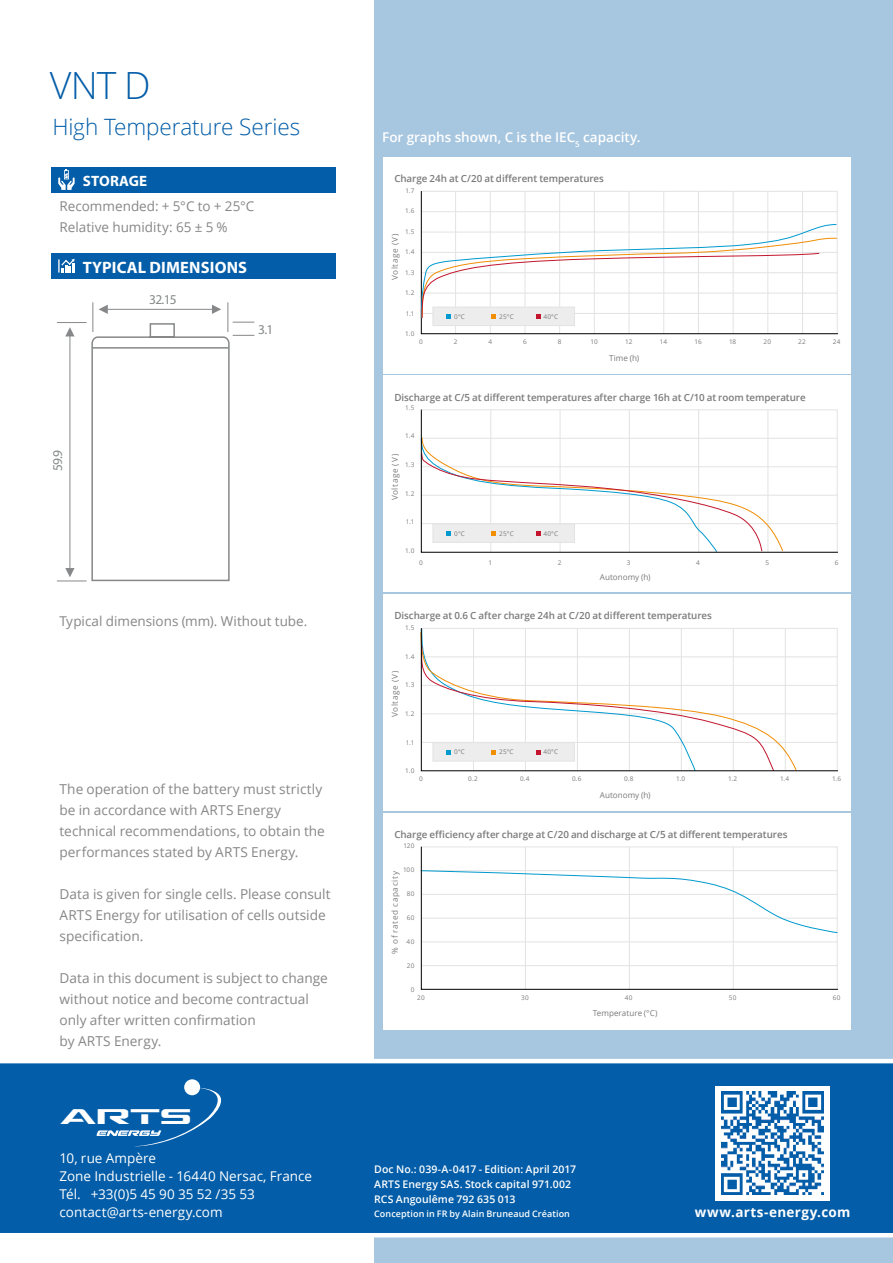
<style>
.page{position:relative;width:893px;height:1263px;background:#fff}
.page>*{position:absolute;margin:0;border:0;box-sizing:border-box;transform-origin:0 0}
.t1{font:condensed 38.25px "Outrider Semi";color:#fff}
.t2{font:300 37.5px "Open Sans";color:#035da8}
.t3{font:300 22.5px "Open Sans";letter-spacing:-.005em;color:#035da8}
.t4{font:700 16.5px "Myriad Pro";letter-spacing:.01em;color:#fff}
.t5{font:700 15px "Myriad Pro";letter-spacing:.005em;color:#fff}
.t6{font:13.65px/21px "Open Sans";color:#878787}
.t7{font:13.5px "Open Sans";color:#fff}
.t8{font:13.5px "Open Sans";color:#878787}
.t9{font:600 13.5px "Open Sans";color:#fff}
.t10{font:700 13.5px "Open Sans";letter-spacing:.025em;color:#fff}
.t11{font:13.5px "Myriad Pro";color:#868889}
.t12{font:600 10.5px "Open Sans";letter-spacing:.005em;color:#fff}
.t13{font:600 9.9px "Open Sans";letter-spacing:-.005em;color:#7c7b7b}
.t14{font:600 9px "Open Sans";letter-spacing:.01em;color:#fff}
.t15{font:8.1px "Open Sans";color:#7c7b7b}
.t16{font:8.1px "Open Sans";letter-spacing:.075em;color:#7c7b7b}
.t17{font:8.1px "Open Sans";letter-spacing:.08em;color:#7c7b7b}
.t18{font:8.1px "Open Sans";letter-spacing:.05em;color:#7c7b7b}
.t19{font:6.45px "Open Sans";letter-spacing:.035em;color:#7c7b7b}
</style>
<div class="page">
<div style="left:374px;top:0;width:519px;height:1263px;background:#a7c6e0"></div>
<svg style="left:0;top:1058px;width:893px;height:180px;background:#1367ad"></svg>
<div style="left:715px;top:1086px;width:115px;height:114px;background:#fff"></div>
<img style="left:721px;top:1092px;width:103px;height:102px">
<div style="left:51px;top:167px;width:285px;height:25px;background:#035da8"></div>
<div style="left:51px;top:253px;width:285px;height:26px;background:#035da8"></div>
<svg style="left:58px;top:169px;width:17px;height:21px"></svg>
<svg style="left:58px;top:259px;width:17px;height:14px"></svg>
<div style="left:383px;top:157px;width:467px;height:216px;background:#fff"></div>
<div style="left:383px;top:376px;width:467px;height:216px;background:#fff"></div>
<div style="left:383px;top:594px;width:467px;height:216px;background:#fff"></div>
<svg style="left:421px;top:191px;width:417px;height:143px"></svg>
<svg style="left:421px;top:409px;width:417px;height:144px"></svg>
<svg style="left:774px;top:628px;width:64px;height:143px"></svg>
<svg style="left:420px;top:628px;width:354px;height:144px"></svg>
<div style="left:383px;top:813px;width:467px;height:216px;background:#fff"></div>
<svg style="left:421px;top:846px;width:417px;height:144px"></svg>
<svg style="left:421px;top:437px;width:363px;height:116px"></svg>
<div style="left:433px;top:307px;width:141px;height:19px;background:#ededed"></div>
<svg style="left:421px;top:224px;width:416px;height:95px"></svg>
<svg style="left:97px;top:1087px;width:124px;height:59px;background:#1266ad"></svg>
<div style="left:184px;top:1079px;width:16px;height:16px;background:#fff;border-radius:50%"></div>
<hr style="left:57px;top:322px;width:30px;height:1px;background:#868889">
<hr style="left:57px;top:581px;width:30px;height:1px;background:#868889">
<svg style="left:91px;top:322px;width:163px;height:260px"></svg>
<hr style="left:92px;top:302px;width:1px;height:30px;background:#868889">
<hr style="left:227px;top:302px;width:1px;height:30px;background:#868889">
<hr style="left:70px;top:336px;width:1px;height:232px;background:#868889">
<svg style="left:65px;top:327px;width:10px;height:9px"></svg>
<svg style="left:65px;top:568px;width:10px;height:9px"></svg>
<hr style="left:107px;top:309px;width:105px;height:1px;background:#868889">
<svg style="left:212px;top:305px;width:9px;height:9px"></svg>
<svg style="left:99px;top:305px;width:9px;height:9px"></svg>
<hr style="left:92px;top:347px;width:137px;height:2px;background:#868889">
<p class="t2" style="left:50px;top:60px;width:102px">VNT D</p>
<p class="t3" style="left:52px;top:111px;width:249px">High Temperature Series</p>
<p class="t5" style="left:83px;top:171px;width:66px">STORAGE</p>
<p class="t8" style="left:60px;top:197px;width:196px">Recommended: + 5°C to + 25°C</p>
<p class="t8" style="left:60px;top:218px;width:170px">Relative humidity: 65 ± 5 %</p>
<p class="t4" style="left:83px;top:256px;width:166px">TYPICAL DIMENSIONS</p>
<p class="t11" style="left:49px;top:471px;width:23px;rotate:-90deg">59.9</p>
<p class="t11" style="left:149px;top:291px;width:29px">32.15</p>
<p class="t11" style="left:258px;top:321px;width:17px">3.1</p>
<p class="t8" style="left:60px;top:612px;width:249px">Typical dimensions (mm). Without tube.</p>
<p class="t6" style="left:60px;top:778px;width:267px">The operation of the battery must strictly be in accordance with ARTS Energy technical recommendations, to obtain the performances stated by ARTS Energy.</p>
<p class="t6" style="left:60px;top:883px;width:273px">Data is given for single cells. Please consult<br>ARTS Energy for utilisation of cells outside specification.</p>
<p class="t6" style="left:60px;top:967px;width:270px">Data in this document is subject to change without notice and become contractual only after written confirmation<br>by ARTS Energy.</p>
<p class="t1" style="left:60px;top:1095px;width:133px">ARTS</p>
<p class="t9" style="left:382px;top:128px;width:260px">For graphs shown, C is the IEC<sub>5</sub> capacity.</p>
<p class="t13" style="left:394px;top:172px;width:211px">Charge 24h at C/20 at different temperatures</p>
<p class="t19" style="left:405px;top:186px;width:10px">1.7</p>
<p class="t19" style="left:405px;top:206px;width:11px">1.6</p>
<p class="t19" style="left:405px;top:227px;width:11px">1.5</p>
<p class="t16" style="left:389px;top:280px;width:48px;rotate:-90deg">Voltage (V)</p>
<p class="t19" style="left:405px;top:247px;width:11px">1.4</p>
<p class="t19" style="left:405px;top:268px;width:11px">1.3</p>
<p class="t19" style="left:405px;top:288px;width:11px">1.2</p>
<p class="t19" style="left:406px;top:309px;width:10px">1.1</p>
<p class="t19" style="left:405px;top:329px;width:11px">1.0</p>
<p class="t19" style="left:454px;top:312px;width:12px">0°C</p>
<p class="t19" style="left:499px;top:312px;width:16px">25°C</p>
<p class="t19" style="left:543px;top:312px;width:16px">40°C</p>
<p class="t19" style="left:419px;top:338px;width:5px">0</p>
<p class="t19" style="left:454px;top:338px;width:5px">2</p>
<p class="t19" style="left:488px;top:338px;width:5px">4</p>
<p class="t19" style="left:523px;top:338px;width:5px">6</p>
<p class="t19" style="left:558px;top:338px;width:5px">8</p>
<p class="t19" style="left:590px;top:338px;width:9px">10</p>
<p class="t19" style="left:625px;top:338px;width:9px">12</p>
<p class="t19" style="left:660px;top:338px;width:9px">14</p>
<p class="t19" style="left:694px;top:338px;width:9px">16</p>
<p class="t19" style="left:729px;top:338px;width:9px">18</p>
<p class="t19" style="left:764px;top:338px;width:9px">20</p>
<p class="t19" style="left:798px;top:338px;width:9px">22</p>
<p class="t19" style="left:833px;top:338px;width:9px">24</p>
<p class="t18" style="left:609px;top:352px;width:32px">Time (h)</p>
<p class="t13" style="left:394px;top:390px;width:413px">Discharge at C/5 at different temperatures after charge 16h at C/10 at room temperature</p>
<p class="t19" style="left:405px;top:403px;width:11px">1.5</p>
<p class="t19" style="left:405px;top:431px;width:11px">1.4</p>
<p class="t16" style="left:389px;top:500px;width:48px;rotate:-90deg">Voltage (V)</p>
<p class="t19" style="left:405px;top:460px;width:11px">1.3</p>
<p class="t19" style="left:405px;top:489px;width:11px">1.2</p>
<p class="t19" style="left:406px;top:517px;width:10px">1.1</p>
<p class="t19" style="left:405px;top:546px;width:11px">1.0</p>
<p class="t19" style="left:454px;top:529px;width:12px">0°C</p>
<p class="t19" style="left:499px;top:529px;width:16px">25°C</p>
<p class="t19" style="left:543px;top:529px;width:16px">40°C</p>
<p class="t19" style="left:419px;top:558px;width:5px">0</p>
<p class="t19" style="left:488px;top:558px;width:5px">1</p>
<p class="t19" style="left:558px;top:558px;width:5px">2</p>
<p class="t19" style="left:627px;top:558px;width:5px">3</p>
<p class="t19" style="left:696px;top:558px;width:5px">4</p>
<p class="t19" style="left:765px;top:558px;width:5px">5</p>
<p class="t19" style="left:835px;top:558px;width:5px">6</p>
<p class="t15" style="left:600px;top:571px;width:52px">Autonomy (h)</p>
<p class="t13" style="left:394px;top:609px;width:319px">Discharge at 0.6 C after charge 24h at C/20 at different temperatures</p>
<p class="t19" style="left:405px;top:623px;width:11px">1.5</p>
<p class="t19" style="left:405px;top:652px;width:11px">1.4</p>
<p class="t16" style="left:389px;top:717px;width:48px;rotate:-90deg">Voltage (V)</p>
<p class="t19" style="left:405px;top:680px;width:11px">1.3</p>
<p class="t19" style="left:405px;top:709px;width:11px">1.2</p>
<p class="t19" style="left:406px;top:738px;width:10px">1.1</p>
<p class="t19" style="left:405px;top:766px;width:11px">1.0</p>
<p class="t19" style="left:454px;top:747px;width:12px">0°C</p>
<p class="t19" style="left:499px;top:747px;width:16px">25°C</p>
<p class="t19" style="left:543px;top:747px;width:16px">40°C</p>
<p class="t19" style="left:419px;top:775px;width:5px">0</p>
<p class="t19" style="left:468px;top:775px;width:11px">0.2</p>
<p class="t19" style="left:520px;top:775px;width:11px">0.4</p>
<p class="t19" style="left:572px;top:775px;width:11px">0.6</p>
<p class="t19" style="left:624px;top:775px;width:11px">0.8</p>
<p class="t19" style="left:676px;top:775px;width:11px">1.0</p>
<p class="t19" style="left:728px;top:775px;width:11px">1.2</p>
<p class="t19" style="left:780px;top:775px;width:11px">1.4</p>
<p class="t19" style="left:832px;top:775px;width:11px">1.6</p>
<p class="t15" style="left:600px;top:789px;width:52px">Autonomy (h)</p>
<p class="t13" style="left:394px;top:827px;width:395px">Charge efficiency after charge at C/20 and discharge at C/5 at different temperatures</p>
<p class="t19" style="left:403px;top:841px;width:12px">120</p>
<p class="t19" style="left:403px;top:865px;width:13px">100</p>
<p class="t17" style="left:389px;top:953px;width:84px;rotate:-90deg">% of rated capacity</p>
<p class="t19" style="left:407px;top:889px;width:9px">80</p>
<p class="t19" style="left:407px;top:913px;width:9px">60</p>
<p class="t19" style="left:407px;top:937px;width:9px">40</p>
<p class="t19" style="left:407px;top:961px;width:9px">20</p>
<p class="t19" style="left:411px;top:985px;width:5px">0</p>
<p class="t19" style="left:417px;top:993px;width:9px">20</p>
<p class="t19" style="left:521px;top:993px;width:9px">30</p>
<p class="t19" style="left:625px;top:993px;width:9px">40</p>
<p class="t19" style="left:729px;top:993px;width:9px">50</p>
<p class="t19" style="left:833px;top:993px;width:9px">60</p>
<p class="t15" style="left:593px;top:1008px;width:66px">Temperature (°C)</p>
<p class="t7" style="left:60px;top:1148px;width:98px">10, rue Ampère</p>
<p class="t7" style="left:60px;top:1166px;width:254px">Zone Industrielle - 16440 Nersac, France</p>
<p class="t7" style="left:60px;top:1184px;width:197px">Tél. +33(0)5 45 90 35 52 /35 53</p>
<p class="t7" style="left:60px;top:1202px;width:165px">contact@arts-energy.com</p>
<p class="t10" style="left:695px;top:1202px;width:157px">www.arts-energy.com</p>
<p class="t12" style="left:374px;top:1162px;width:203px">Doc No.: 039-A-0417 - Edition: April 2017</p>
<p class="t12" style="left:374px;top:1177px;width:198px">ARTS Energy SAS. Stock capital 971.002</p>
<p class="t12" style="left:374px;top:1192px;width:143px">RCS Angoulême 792 635 013</p>
<p class="t14" style="left:374px;top:1207px;width:197px">Conception in FR by Alain Bruneaud Création</p>
</div>
